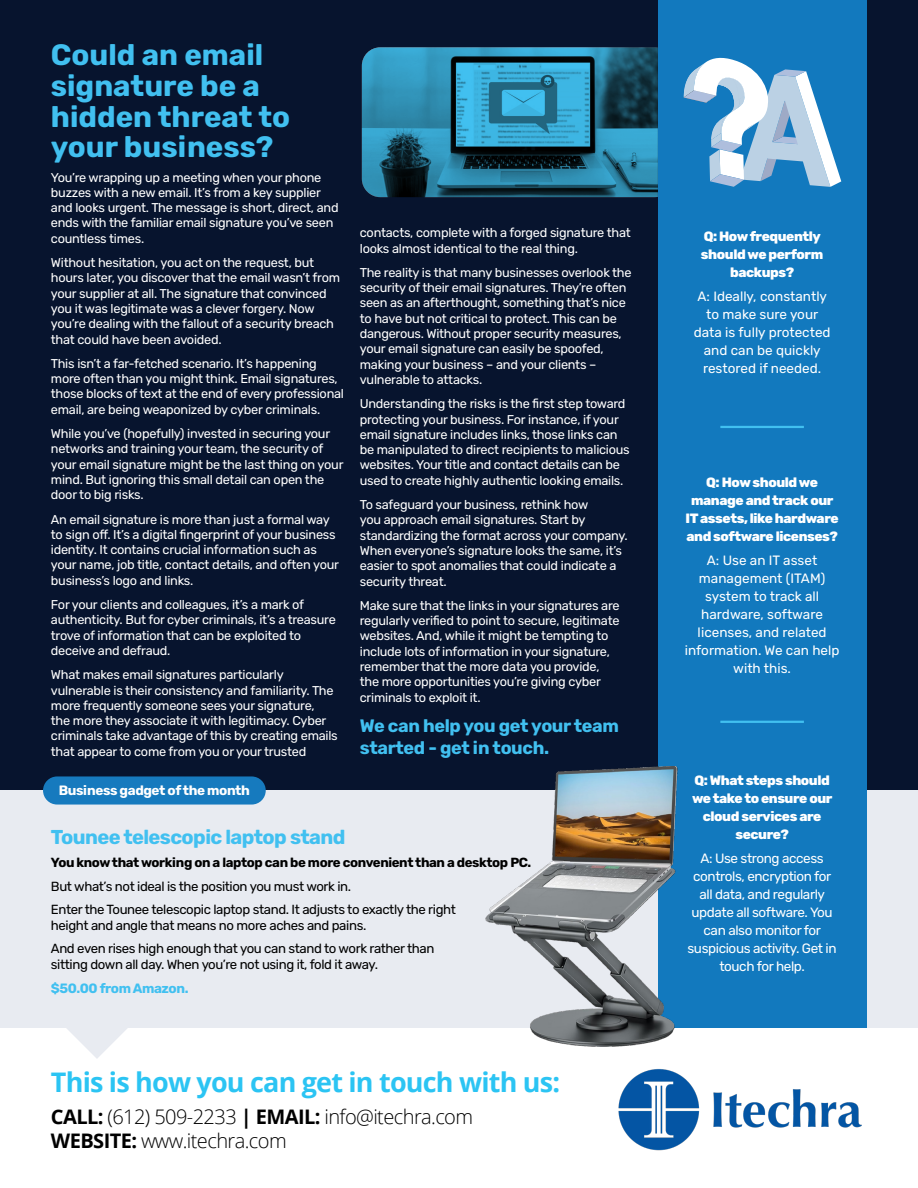
<style>
.page{position:relative;width:918px;height:1188px;background:#fff}
.page>*{position:absolute;margin:0;border:0;box-sizing:border-box;transform-origin:0 0}
.Body_Text{font:700 29.4px/30.6px "Rubik";color:#41c0f0}
.Body_Text-2{font:700 27px "Open Sans";letter-spacing:-.03em;color:#2bc4f3}
.Body_Text-3{font:300 20.1px "Open Sans";letter-spacing:-.03em;color:#000}
.Body_Text-4{font:700 20.1px "Rubik";letter-spacing:-.03em;color:#41c0f0}
.Body_Text-5{font:700 18px/21.6px "Rubik";letter-spacing:-.02em;color:#41c0f0}
.Body_Text-6{font:13.5px/18px "Rubik";letter-spacing:-.005em;color:#fff;text-align:center}
.Body_Text-7{font:300 13.5px/18px "Rubik";letter-spacing:-.03em;color:#fff;text-align:center}
.Body_Text-8{font:13.5px/18px "Rubik";letter-spacing:-.03em;color:#fff;text-align:center}
.Body_Text-9{font:700 13.5px "Rubik";letter-spacing:-.03em;color:#fff}
.Body_Text-10{font:700 13.5px "Rubik";letter-spacing:-.03em;color:#41c0f0}
.Body_Text-11{font:13.2px/15.9px "Rubik";letter-spacing:-.03em;color:#000}
.Body_Text-12{font:700 13.2px "Rubik";letter-spacing:-.03em;color:#000}
.Body_Text-13{font:12.75px/15.3px "Rubik";letter-spacing:-.02em;color:#fff}
.s1{font-weight:700}
</style>
<div class="page">
<div style="left:0;top:0;width:918px;height:791px;background:#07142e"></div>
<svg style="left:362px;top:47px;width:311px;height:150px;background:#277694"></svg>
<div style="left:0;top:791px;width:918px;height:237px;background:#e8ebf1"></div>
<div style="left:658px;top:0;width:209px;height:1028px;background:#1279be"></div>
<svg style="left:66px;top:1028px;width:61px;height:31px"></svg>
<hr style="left:720px;top:426px;width:84px;height:2px;background:#41c0f0">
<hr style="left:720px;top:721px;width:84px;height:2px;background:#41c0f0">
<div style="left:43px;top:776px;width:223px;height:29px;background:#167abe;border-radius:14px"></div>
<svg style="left:684px;top:58px;width:157px;height:129px"></svg>
<img style="left:486px;top:766px;width:191px;height:281px">
<img style="left:618px;top:1069px;width:244px;height:82px">
<p class="Body_Text" style="left:51px;top:41px;width:241px">Could an email signature be a hidden threat to your business?</p>
<p class="Body_Text-13" style="left:51px;top:170px;width:289px">You’re wrapping up a meeting when your phone buzzes with a new email. It’s from a key supplier and looks urgent. The message is short, direct, and ends with the familiar email signature you’ve seen countless times.</p>
<p class="Body_Text-13" style="left:51px;top:255px;width:291px">Without hesitation, you act on the request, but hours later, you discover that the email wasn’t from your supplier at all. The signature that convinced you it was legitimate was a clever forgery. Now you’re dealing with the fallout of a security breach that could have been avoided.</p>
<p class="Body_Text-13" style="left:51px;top:356px;width:295px">This isn’t a far-fetched scenario. It’s happening more often than you might think. Email signatures, those blocks of text at the end of every professional email, are being weaponized by cyber criminals.</p>
<p class="Body_Text-13" style="left:51px;top:426px;width:294px">While you’ve (hopefully) invested in securing your networks and training your team, the security of your email signature might be the last thing on your mind. But ignoring this small detail can open the door to big risks.</p>
<p class="Body_Text-13" style="left:51px;top:512px;width:290px">An email signature is more than just a formal way to sign off. It’s a digital fingerprint of your business identity. It contains crucial information such as your name, job title, contact details, and often your business’s logo and links.</p>
<p class="Body_Text-13" style="left:51px;top:597px;width:286px">For your clients and colleagues, it’s a mark of authenticity. But for cyber criminals, it’s a treasure trove of information that can be exploited to deceive and defraud.</p>
<p class="Body_Text-13" style="left:51px;top:667px;width:288px">What makes email signatures particularly vulnerable is their consistency and familiarity. The more frequently someone sees your signature,<br>the more they associate it with legitimacy. Cyber criminals take advantage of this by creating emails that appear to come from you or your trusted</p>
<p class="Body_Text-13" style="left:360px;top:225px;width:272px">contacts, complete with a forged signature that looks almost identical to the real thing.</p>
<p class="Body_Text-13" style="left:360px;top:265px;width:273px">The reality is that many businesses overlook the security of their email signatures. They’re often seen as an afterthought, something that’s nice to have but not critical to protect. This can be dangerous. Without proper security measures, your email signature can easily be spoofed, making your business – and your clients – vulnerable to attacks.</p>
<p class="Body_Text-13" style="left:360px;top:396px;width:272px">Understanding the risks is the first step toward protecting your business. For instance, if your email signature includes links, those links can be manipulated to direct recipients to malicious websites. Your title and contact details can be used to create highly authentic looking emails.</p>
<p class="Body_Text-13" style="left:360px;top:497px;width:269px">To safeguard your business, rethink how<br>you approach email signatures. Start by standardizing the format across your company.<br>When everyone’s signature looks the same, it’s easier to spot anomalies that could indicate a security threat.</p>
<p class="Body_Text-13" style="left:360px;top:598px;width:261px">Make sure that the links in your signatures are regularly verified to point to secure, legitimate websites. And, while it might be tempting to include lots of information in your signature, remember that the more data you provide, the more opportunities you’re giving cyber criminals to exploit it.</p>
<p class="Body_Text-5" style="left:360px;top:716px;width:261px">We can help you get your team started - get in touch.</p>
<p class="Body_Text-9" style="left:59px;top:783px;width:193px">Business gadget of the month</p>
<p class="Body_Text-4" style="left:51px;top:826px;width:296px">Tounee telescopic laptop stand</p>
<p class="Body_Text-12" style="left:51px;top:855px;width:482px">You know that working on a laptop can be more convenient than a desktop PC.</p>
<p class="Body_Text-11" style="left:51px;top:878px;width:302px">But what’s not ideal is the position you must work in.</p>
<p class="Body_Text-11" style="left:51px;top:902px;width:406px">Enter the Tounee telescopic laptop stand. It adjusts to exactly the right height and angle that means no more aches and pains.</p>
<p class="Body_Text-11" style="left:51px;top:941px;width:385px">And even rises high enough that you can stand to work rather than sitting down all day. When you’re not using it, fold it away.</p>
<p class="Body_Text-10" style="left:51px;top:981px;width:139px">$50.00 from Amazon.</p>
<p class="Body_Text-2" style="left:51px;top:1063px;width:511px">This is how you can get in touch with us:</p>
<p class="Body_Text-3" style="left:51px;top:1103px;width:424px"><span class="s1">CALL:</span> (612) 509-2233 <span class="s1">| EMAIL:</span> info@itechra.com</p>
<p class="Body_Text-3" style="left:51px;top:1127px;width:237px"><span class="s1">WEBSITE:</span> www.itechra.com</p>
<p class="Body_Text-7" style="left:701px;top:228px;width:124px">Q: How frequently should we perform backups?</p>
<p class="Body_Text-6" style="left:694px;top:287px;width:138px">A: Ideally, constantly to make sure your data is fully protected and can be quickly restored if needed.</p>
<p class="Body_Text-7" style="left:686px;top:474px;width:155px">Q: How should we manage and track our<br>IT assets, like hardware and software licenses?</p>
<p class="Body_Text-6" style="left:685px;top:552px;width:156px">A: Use an IT asset management (ITAM) system to track all hardware, software licenses, and related information. We can help with this.</p>
<p class="Body_Text-7" style="left:692px;top:772px;width:142px">Q: What steps should we take to ensure our cloud services are secure?</p>
<p class="Body_Text-8" style="left:688px;top:850px;width:151px">A: Use strong access controls, encryption for all data, and regularly update all software. You can also monitor for suspicious activity. Get in touch for help.</p>
</div>
